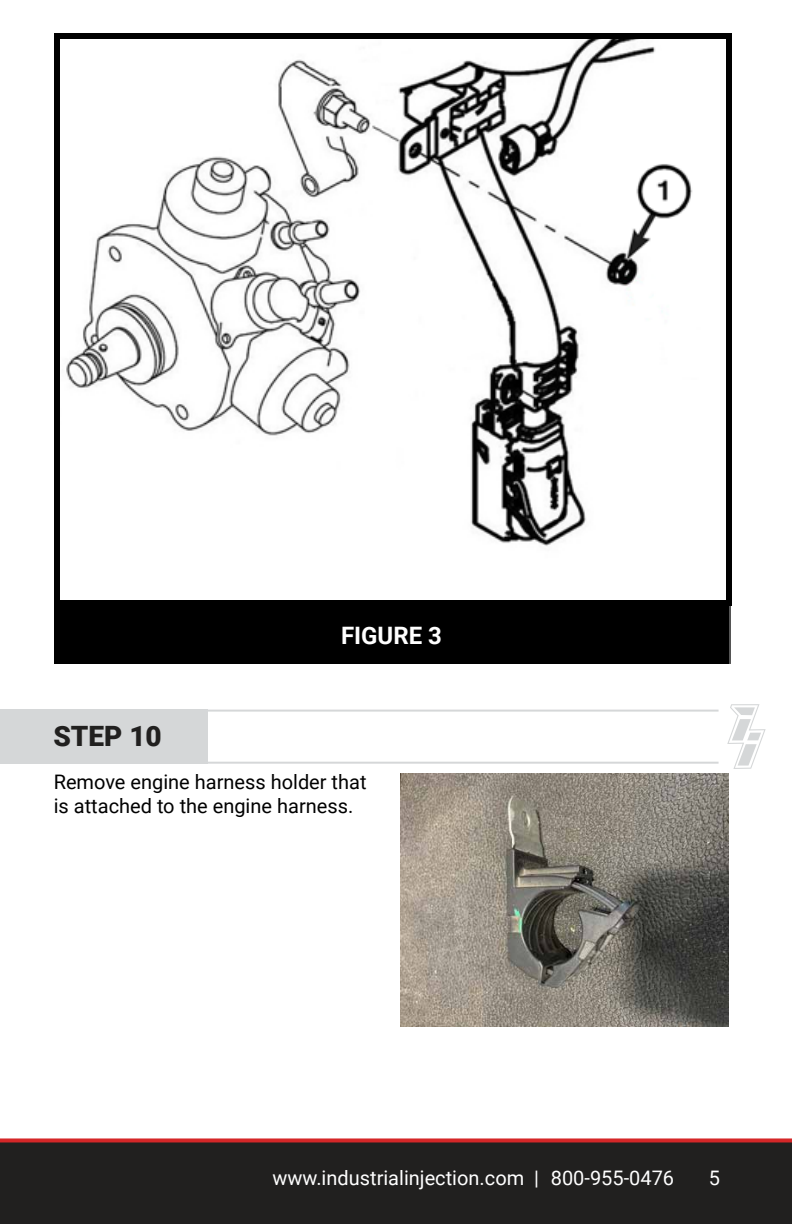
<style>
.page{position:relative;width:792px;height:1224px;background:#fff}
.page>*{position:absolute;margin:0;border:0;box-sizing:border-box;transform-origin:0 0}
.t1{font:900 28px "Roboto";color:#21201f}
.t2{font:700 24px "Roboto";color:#fff}
.t3{font:20px/24px "Roboto";color:#000}
.t4{font:20px "Roboto";color:#fff}
</style>
<div class="page">
<div style="left:0;top:1142px;width:792px;height:82px;background:#21201f"></div>
<svg style="left:0;top:1138px;width:792px;height:4px;background:#d94041"></svg>
<div style="left:54px;top:606px;width:675px;height:58px;background:#000"></div>
<div style="left:0;top:710px;width:207px;height:54px;background:#d5d7d8"></div>
<hr style="left:0;top:762px;width:719px;height:2px;background:#d5d7d8">
<hr style="left:0;top:710px;width:719px;height:2px;background:#d5d7d8">
<svg style="left:727px;top:704px;width:39px;height:65px"></svg>
<img style="left:66px;top:40px;width:627px;height:506px">
<div style="left:54px;top:33px;width:678px;height:573px;border:6px solid #000"></div>
<img style="left:400px;top:774px;width:329px;height:253px">
<h1 class="t1" style="left:53px;top:717px;width:110px">STEP 10</h1>
<p class="t2" style="left:341px;top:618px;width:102px">FIGURE 3</p>
<p class="t3" style="left:54px;top:769px;width:314px">Remove engine harness holder that is attached to the engine harness.</p>
<p class="t4" style="left:272px;top:1164px;width:403px">www.industrialinjection.com | 800-955-0476</p>
<p class="t4" style="left:709px;top:1164px;width:13px">5</p>
</div>
